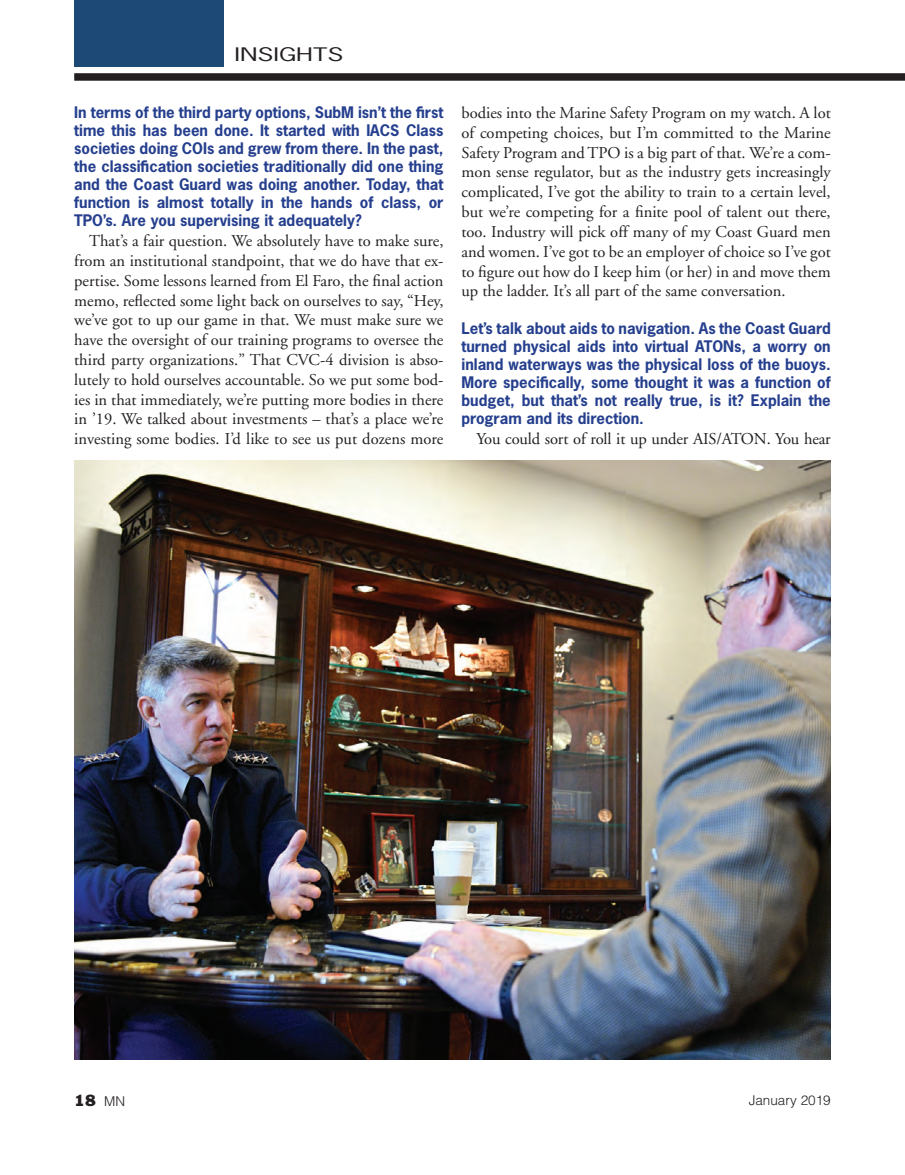
<style>
.page{position:relative;width:905px;height:1175px;background:#fff}
.page>*{position:absolute;margin:0;border:0;box-sizing:border-box;transform-origin:0 0}
.t1{font:17.55px "News Gothic";color:#231f20;scale:1.54 1}
.t2{font:16.5px/19.8px "Adobe Garamond";color:#231f20;text-align:justify}
.t3{font:700 15px/18px "News Gothic";color:#253f8e;text-align:justify}
.t4{font:15px "Franklin Gothic";color:#231f20}
.t5{font:300 13.5px "Helvetica";color:#231f20}
.s1{font-family:"Helvetica";font-weight:300;font-size:13.5px}
</style>
<div class="page">
<div style="left:74px;top:0;width:150px;height:67px;background:#1d4977"></div>
<div style="left:74px;top:73px;width:830px;height:8px;background:#231f20"></div>
<img style="left:74px;top:460px;width:756px;height:599px">
<p class="t1" style="left:234px;top:48px;width:72px">INSIGHTS</p>
<p class="t3" style="left:74px;top:105px;width:371px">In terms of the third party options, SubM isn’t the first time this has been done. It started with IACS Class societies doing COIs and grew from there. In the past, the classification societies traditionally did one thing and the Coast Guard was doing another. Today, that function is almost totally in the hands of class, or TPO’s. Are you supervising it adequately?</p>
<p class="t2" style="left:74px;top:232px;width:371px;text-indent:15px">That’s a fair question. We absolutely have to make sure, from an institutional standpoint, that we do have that ex&shy;pertise. Some lessons learned from El Faro, the final action memo, reflected some light back on ourselves to say, “Hey, we’ve got to up our game in that. We must make sure we have the oversight of our training programs to oversee the third party organizations.” That CVC-4 division is abso&shy;lutely to hold ourselves accountable. So we put some bod&shy;ies in that immediately, we’re putting more bodies in there in ’19. We talked about investments – that’s a place we’re investing some bodies. I’d like to see us put dozens more</p>
<p class="t2" style="left:461px;top:104px;width:371px">bodies into the Marine Safety Program on my watch. A lot of competing choices, but I’m committed to the Marine Safety Program and TPO is a big part of that. We’re a com&shy;mon sense regulator, but as the industry gets increasingly complicated, I’ve got the ability to train to a certain level, but we’re competing for a finite pool of talent out there, too. Industry will pick off many of my Coast Guard men and women. I’ve got to be an employer of choice so I’ve got to figure out how do I keep him (or her) in and move them up the ladder. It’s all part of the same conversation.</p>
<p class="t3" style="left:461px;top:321px;width:371px">Let’s talk about aids to navigation. As the Coast Guard turned physical aids into virtual ATONs, a worry on inland waterways was the physical loss of the buoys.<br>More specifically, some thought it was a function of budget, but that’s not really true, is it? Explain the program and its direction.</p>
<p class="t2" style="left:476px;top:430px;width:356px">You could sort of roll it up under AIS/ATON. You hear</p>
<p class="t4" style="left:74px;top:1094px;width:52px">18 <span class="s1">MN</span></p>
<p class="t5" style="left:748px;top:1094px;width:84px">January 2019</p>
</div>
